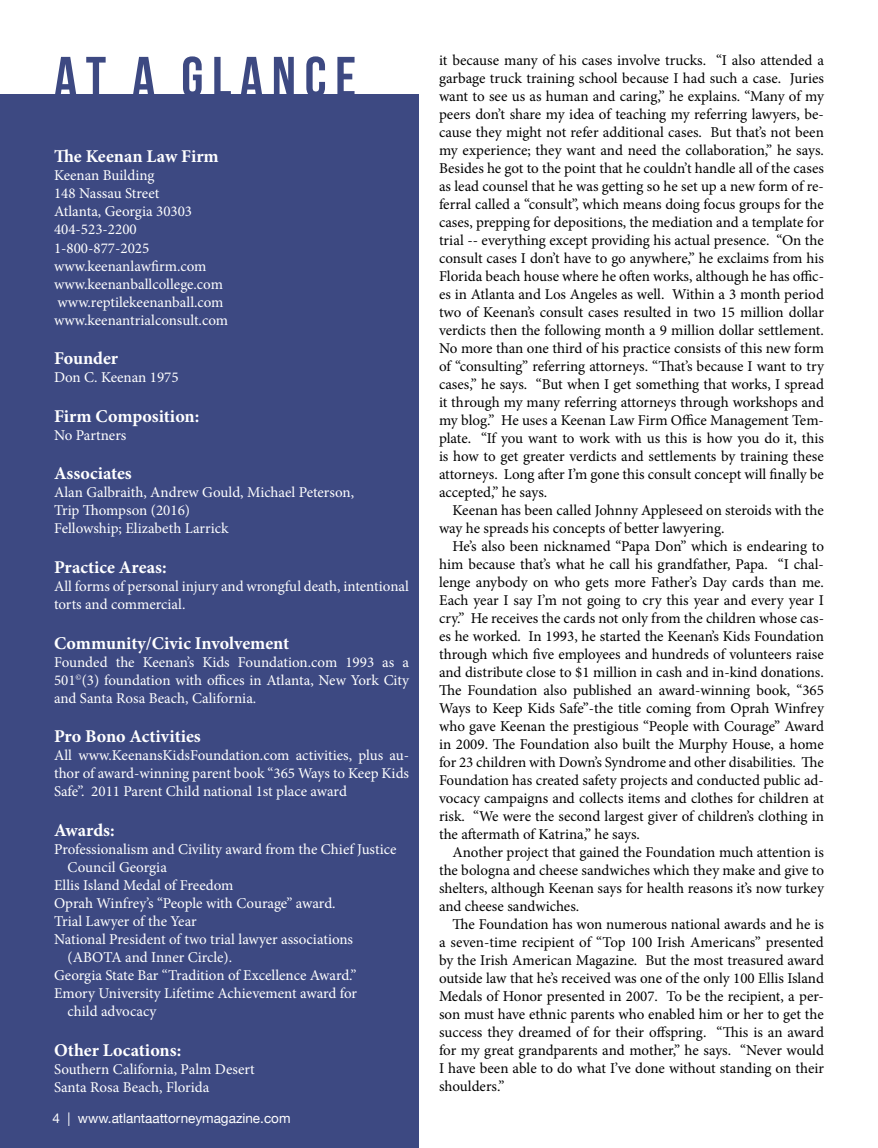
<style>
.page{position:relative;width:878px;height:1148px;background:#fff}
.page>*{position:absolute;margin:0;border:0;box-sizing:border-box;transform-origin:0 0}
.t1{font:700 57px "Bebas Neue";letter-spacing:.15em;color:#3d4982}
.t2{font:700 18px "Minion Pro";color:#fff}
.t3{font:15px/18px "Minion Pro";letter-spacing:-.005em;color:#000;text-align:justify}
.t4{font:15px/18px "Minion Pro";color:#fff}
.t5{font:13.5px "Helvetica Neue";color:#fff}
</style>
<div class="page">
<div style="left:0;top:94px;width:418px;height:1054px;background:#3d4982"></div>
<h1 class="t1" style="left:54px;top:46px;width:303px">AT A GLANCE</h1>
<p class="t2" style="left:54px;top:144px;width:166px">The Keenan Law Firm</p>
<p class="t4" style="left:54px;top:167px;width:176px">Keenan Building<br>148 Nassau Street<br>Atlanta, Georgia 30303<br>404-523-2200<br>1-800-877-2025 www.keenanlawfirm.com www.keenanballcollege.com www.reptilekeenanball.com www.keenantrialconsult.com</p>
<p class="t2" style="left:54px;top:346px;width:66px">Founder</p>
<p class="t4" style="left:54px;top:368px;width:126px">Don C. Keenan 1975</p>
<p class="t2" style="left:54px;top:403px;width:147px">Firm Composition:</p>
<p class="t4" style="left:54px;top:426px;width:74px">No Partners</p>
<p class="t2" style="left:54px;top:461px;width:79px">Associates</p>
<p class="t4" style="left:54px;top:483px;width:301px">Alan Galbraith, Andrew Gould, Michael Peterson,<br>Trip Thompson (2016)<br>Fellowship; Elizabeth Larrick</p>
<p class="t2" style="left:54px;top:554px;width:114px">Practice Areas:</p>
<p class="t4" style="left:54px;top:577px;width:356px">All forms of personal injury and wrongful death, intentional torts and commercial.</p>
<p class="t2" style="left:54px;top:630px;width:237px">Community/Civic Involvement</p>
<p class="t4" style="left:54px;top:653px;width:356px;text-align:justify">Founded the Keenan’s Kids Foundation.com 1993 as a 501<sup>©</sup>(3) foundation with offices in Atlanta, New York City and Santa Rosa Beach, California.</p>
<p class="t2" style="left:54px;top:724px;width:148px">Pro Bono Activities</p>
<p class="t4" style="left:54px;top:746px;width:356px;text-align:justify">All www.KeenansKidsFoundation.com activities, plus au&shy;thor of award-winning parent book “365 Ways to Keep Kids Safe”. 2011 Parent Child national 1st place award</p>
<p class="t2" style="left:54px;top:817px;width:62px">Awards:</p>
<p class="t4" style="left:54px;top:840px;width:344px">Professionalism and Civility award from the Chief Justice</p>
<p class="t4" style="left:68px;top:858px;width:101px">Council Georgia</p>
<p class="t4" style="left:54px;top:876px;width:181px">Ellis Island Medal of Freedom</p>
<p class="t4" style="left:54px;top:894px;width:283px">Oprah Winfrey’s “People with Courage” award.</p>
<p class="t4" style="left:54px;top:912px;width:144px">Trial Lawyer of the Year</p>
<p class="t4" style="left:54px;top:930px;width:300px">National President of two trial lawyer associations</p>
<p class="t4" style="left:68px;top:948px;width:166px">(ABOTA and Inner Circle).</p>
<p class="t4" style="left:54px;top:966px;width:304px">Georgia State Bar “Tradition of Excellence Award.”</p>
<p class="t4" style="left:54px;top:984px;width:305px">Emory University Lifetime Achievement award for</p>
<p class="t4" style="left:68px;top:1002px;width:90px">child advocacy</p>
<p class="t2" style="left:54px;top:1037px;width:129px">Other Locations:</p>
<p class="t4" style="left:54px;top:1059px;width:202px">Southern California, Palm Desert<br>Santa Rosa Beach, Florida</p>
<p class="t5" style="left:52px;top:1108px;width:239px">4 | www.atlantaattorneymagazine.com</p>
<p class="t3" style="left:439px;top:51px;width:386px">it because many of his cases involve trucks. “I also attended a garbage truck training school because I had such a case. Juries want to see us as human and caring,” he explains. “Many of my peers don’t share my idea of teaching my referring lawyers, be&shy;cause they might not refer additional cases. But that’s not been my experience; they want and need the collaboration,” he says.<br>Besides he got to the point that he couldn’t handle all of the cases as lead counsel that he was getting so he set up a new form of re&shy;ferral called a “consult”, which means doing focus groups for the cases, prepping for depositions, the mediation and a template for trial -- everything except providing his actual presence. “On the consult cases I don’t have to go anywhere,” he exclaims from his Florida beach house where he often works, although he has offic&shy;es in Atlanta and Los Angeles as well. Within a 3 month period two of Keenan’s consult cases resulted in two 15 million dollar verdicts then the following month a 9 million dollar settlement.<br>No more than one third of his practice consists of this new form of “consulting” referring attorneys. “That’s because I want to try cases,” he says. “But when I get something that works, I spread it through my many referring attorneys through workshops and my blog.” He uses a Keenan Law Firm Office Management Tem&shy;plate. “If you want to work with us this is how you do it, this is how to get greater verdicts and settlements by training these attorneys. Long after I’m gone this consult concept will finally be accepted,” he says.</p>
<p class="t3" style="left:439px;top:501px;width:386px;text-indent:14px">Keenan has been called Johnny Appleseed on steroids with the way he spreads his concepts of better lawyering.</p>
<p class="t3" style="left:439px;top:537px;width:386px;text-indent:14px">He’s also been nicknamed “Papa Don” which is endearing to him because that’s what he call his grandfather, Papa. “I chal&shy;lenge anybody on who gets more Father’s Day cards than me.<br>Each year I say I’m not going to cry this year and every year I cry.” He receives the cards not only from the children whose cas&shy;es he worked. In 1993, he started the Keenan’s Kids Foundation through which five employees and hundreds of volunteers raise and distribute close to $1 million in cash and in-kind donations.<br>The Foundation also published an award-winning book, “365<br>Ways to Keep Kids Safe”-the title coming from Oprah Winfrey who gave Keenan the prestigious “People with Courage” Award in 2009. The Foundation also built the Murphy House, a home for 23 children with Down’s Syndrome and other disabilities. The Foundation has created safety projects and conducted public ad&shy;vocacy campaigns and collects items and clothes for children at risk. “We were the second largest giver of children’s clothing in the aftermath of Katrina,” he says.</p>
<p class="t3" style="left:439px;top:843px;width:386px;text-indent:14px">Another project that gained the Foundation much attention is the bologna and cheese sandwiches which they make and give to shelters, although Keenan says for health reasons it’s now turkey and cheese sandwiches.</p>
<p class="t3" style="left:439px;top:915px;width:386px;text-indent:14px">The Foundation has won numerous national awards and he is a seven-time recipient of “Top 100 Irish Americans” presented by the Irish American Magazine. But the most treasured award outside law that he’s received was one of the only 100 Ellis Island Medals of Honor presented in 2007. To be the recipient, a per&shy;son must have ethnic parents who enabled him or her to get the success they dreamed of for their offspring. “This is an award for my great grandparents and mother,” he says. “Never would I have been able to do what I’ve done without standing on their shoulders.”</p>
</div>
